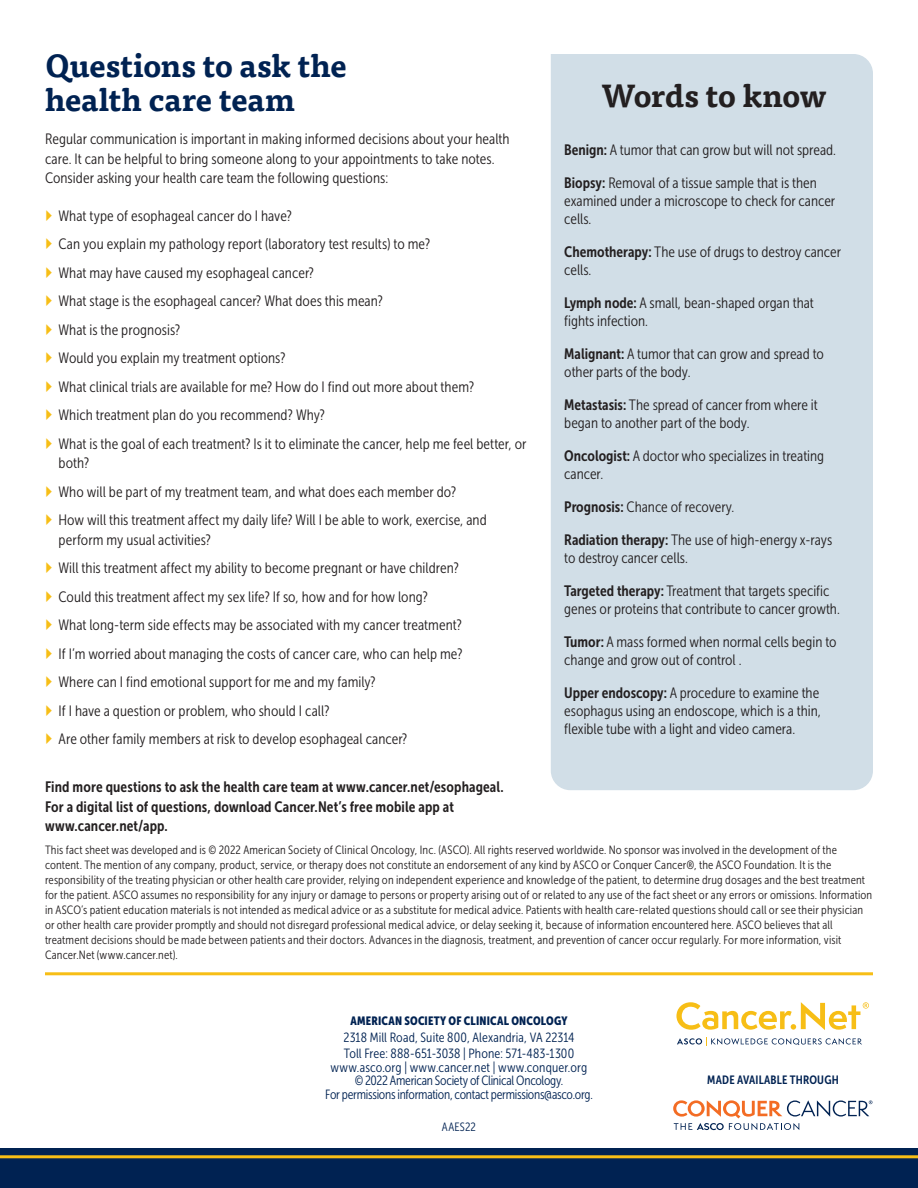
<style>
.page{position:relative;width:918px;height:1188px;background:#fff}
.page>*{position:absolute;margin:0;border:0;box-sizing:border-box;transform-origin:0 0}
.t1{font:700 31.5px/34.5px "Tisa Pro";letter-spacing:-.005em;color:#002252}
.t2{font:700 31.5px "Tisa Pro";letter-spacing:-.01em;color:#231f20}
.t3{font:15px/28.5px "Museo Sans Cond 300";color:#231f20}
.t4{font:15px "Museo Sans Cond 700";letter-spacing:.01em;color:#231f20}
.t5{font:13.35px/13.5px "Museo Sans Cond 300";letter-spacing:-.01em;color:#002252;text-align:center}
.t6{font:13.35px/16.5px "Museo Sans Cond 300";letter-spacing:.01em;color:#002252}
.t7{font:12px/15px "Museo Sans Cond 300";letter-spacing:.015em;color:#231f20}
.t8{font:12px "Museo Sans Cond 900";letter-spacing:.015em;color:#002252}
.t9{font:12px "Museo Sans Cond 700";letter-spacing:.015em;color:#002252}
.t10{font:12px "Museo Sans Cond 300";letter-spacing:.015em;color:#002252}
.s1{font-family:"Museo Sans Cond 700"}
</style>
<div class="page">
<hr style="left:45px;top:972px;width:828px;height:3px;background:#f7be16">
<div style="left:0;top:1148px;width:918px;height:40px;background:#002252"></div>
<hr style="left:0;top:1155px;width:918px;height:3px;background:#f7be16">
<div style="left:551px;top:54px;width:322px;height:736px;background:#d1dee7"></div>
<svg style="left:677px;top:1037px;width:185px;height:9px"></svg>
<svg style="left:676px;top:1002px;width:193px;height:28px"></svg>
<svg style="left:673px;top:1100px;width:199px;height:30px"></svg>
<h2 class="t1" style="left:45px;top:47px;width:304px">Questions to ask the health care team</h2>
<p class="t3" style="left:45px;top:130px;width:466px;line-height:19.5px">Regular communication is important in making informed decisions about your health care. It can be helpful to bring someone along to your appointments to take notes.<br>Consider asking your health care team the following questions:</p>
<p class="t3" style="left:58px;top:202px;width:470px">What type of esophageal cancer do I have?<br>Can you explain my pathology report (laboratory test results) to me?<br>What may have caused my esophageal cancer?<br>What stage is the esophageal cancer? What does this mean?<br>What is the prognosis?<br>Would you explain my treatment options?<br>What clinical trials are available for me? How do I find out more about them?<br>Which treatment plan do you recommend? Why?<br>What is the goal of each treatment? Is it to eliminate the cancer, help me feel better, or</p>
<p class="t3" style="left:58px;top:449px;width:430px">both?<br>Who will be part of my treatment team, and what does each member do?<br>How will this treatment affect my daily life? Will I be able to work, exercise, and</p>
<p class="t3" style="left:58px;top:526px;width:406px">perform my usual activities?<br>Will this treatment affect my ability to become pregnant or have children?<br>Could this treatment affect my sex life? If so, how and for how long?<br>What long-term side effects may be associated with my cancer treatment?<br>If I’m worried about managing the costs of cancer care, who can help me?<br>Where can I find emotional support for me and my family?<br>If I have a question or problem, who should I call?<br>Are other family members at risk to develop esophageal cancer?</p>
<h2 class="t2" style="left:601px;top:70px;width:227px">Words to know</h2>
<p class="t3" style="left:564px;top:135px;width:273px"><span class="s1">Benign:</span> A tumor that can grow but will not spread.</p>
<p class="t3" style="left:564px;top:174px;width:273px;line-height:18px"><span class="s1">Biopsy:</span> Removal of a tissue sample that is then examined under a microscope to check for cancer cells.</p>
<p class="t3" style="left:564px;top:243px;width:278px;line-height:18px"><span class="s1">Chemotherapy:</span> The use of drugs to destroy cancer cells.</p>
<p class="t3" style="left:564px;top:294px;width:251px;line-height:18px"><span class="s1">Lymph node:</span> A small, bean-shaped organ that fights infection.</p>
<p class="t3" style="left:564px;top:345px;width:261px;line-height:18px"><span class="s1">Malignant:</span> A tumor that can grow and spread to other parts of the body.</p>
<p class="t3" style="left:564px;top:396px;width:255px;line-height:18px"><span class="s1">Metastasis:</span> The spread of cancer from where it began to another part of the body.</p>
<p class="t3" style="left:564px;top:447px;width:261px;line-height:18px"><span class="s1">Oncologist:</span> A doctor who specializes in treating cancer.</p>
<p class="t3" style="left:564px;top:492px;width:172px"><span class="s1">Prognosis:</span> Chance of recovery.</p>
<p class="t3" style="left:564px;top:531px;width:269px;line-height:18px"><span class="s1">Radiation therapy:</span> The use of high-energy x-rays to destroy cancer cells.</p>
<p class="t3" style="left:564px;top:582px;width:277px;line-height:18px"><span class="s1">Targeted therapy:</span> Treatment that targets specific genes or proteins that contribute to cancer growth.</p>
<p class="t3" style="left:564px;top:633px;width:274px;line-height:18px"><span class="s1">Tumor:</span> A mass formed when normal cells begin to change and grow out of control .</p>
<p class="t3" style="left:564px;top:684px;width:258px;line-height:18px"><span class="s1">Upper endoscopy:</span> A procedure to examine the esophagus using an endoscope, which is a thin, flexible tube with a light and video camera.</p>
<p class="t4" style="left:45px;top:779px;width:460px">Find more questions to ask the health care team at www.cancer.net/esophageal.</p>
<p class="t4" style="left:45px;top:798px;width:411px">For a digital list of questions, download Cancer.Net’s free mobile app at</p>
<p class="t4" style="left:45px;top:818px;width:124px">www.cancer.net/app.</p>
<p class="t7" style="left:45px;top:843px;width:829px">This fact sheet was developed and is © 2022 American Society of Clinical Oncology, Inc. (ASCO). All rights reserved worldwide. No sponsor was involved in the development of the content. The mention of any company, product, service, or therapy does not constitute an endorsement of any kind by ASCO or Conquer Cancer®, the ASCO Foundation. It is the responsibility of the treating physician or other health care provider, relying on independent experience and knowledge of the patient, to determine drug dosages and the best treatment for the patient. ASCO assumes no responsibility for any injury or damage to persons or property arising out of or related to any use of the fact sheet or any errors or omissions. Information in ASCO’s patient education materials is not intended as medical advice or as a substitute for medical advice. Patients with health care-related questions should call or see their physician or other health care provider promptly and should not disregard professional medical advice, or delay seeking it, because of information encountered here. ASCO believes that all treatment decisions should be made between patients and their doctors. Advances in the diagnosis, treatment, and prevention of cancer occur regularly. For more information, visit Cancer.Net (www.cancer.net).</p>
<p class="t8" style="left:351px;top:1014px;width:218px">AMERICAN SOCIETY OF CLINICAL ONCOLOGY</p>
<p class="t6" style="left:344px;top:1029px;width:232px">2318 Mill Road, Suite 800, Alexandria, VA 22314<br>Toll Free: 888-651-3038 | Phone: 571-483-1300</p>
<p class="t5" style="left:331px;top:1061px;width:258px">www.asco.org | www.cancer.net | www.conquer.org © 2022 American Society of Clinical Oncology.</p>
<p class="t5" style="left:325px;top:1088px;width:269px">For permissions information, contact permissions@asco.org.</p>
<p class="t10" style="left:442px;top:1120px;width:36px">AAES22</p>
<p class="t9" style="left:707px;top:1073px;width:133px">MADE AVAILABLE THROUGH</p>
</div>
